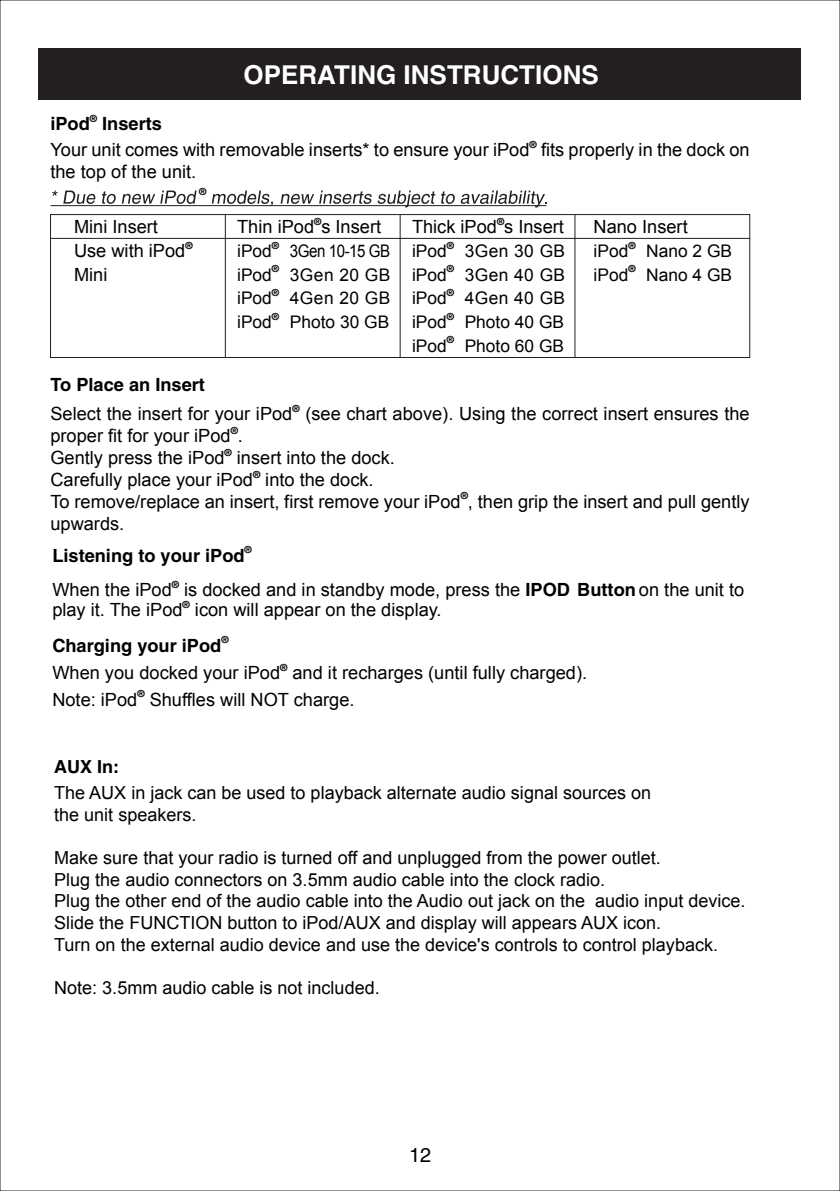
<style>
.page{position:relative;width:840px;height:1191px;background:#fff}
.page>*{position:absolute;margin:0;border:0;box-sizing:border-box;transform-origin:0 0}
.t1{font:700 26px "Helvetica";color:#fff}
.t2{font:20px "Helvetica";color:#000}
.t3{font:18.2px/21.8px "Arial";color:#000}
.t4{font:700 18.2px "Helvetica";color:#000}
.t5{font:18px/21.6px "Arial";color:#000}
.t6{font:700 18px "Helvetica";color:#000}
.t7{font:17.4px "Arial";color:#000}
.t8{font:17.4px "Arial";letter-spacing:-.03em;color:#000;scale:.87 1}
.t9{font:700 9.8px "Helvetica";color:#000}
.s1{font-family:"Helvetica";font-weight:700}
</style>
<div class="page">
<div style="left:39px;top:48px;width:761px;height:52px;background:#231f20"></div>
<svg style="left:52px;top:190px;width:44px;height:14px"></svg>
<svg style="left:102px;top:191px;width:14px;height:13px"></svg>
<svg style="left:122px;top:190px;width:74px;height:14px"></svg>
<svg style="left:212px;top:190px;width:61px;height:15px"></svg>
<svg style="left:280px;top:190px;width:266px;height:17px"></svg>
<hr style="left:50px;top:205px;width:496px;height:1px;background:#231f20">
<div style="left:50px;top:214px;width:699px;height:144px;border:1px solid #231f20"></div>
<hr style="left:225px;top:214px;width:1px;height:143px;background:#231f20">
<hr style="left:399px;top:214px;width:1px;height:143px;background:#231f20">
<hr style="left:574px;top:214px;width:1px;height:143px;background:#231f20">
<hr style="left:50px;top:238px;width:699px;height:1px;background:#231f20">
<h1 class="t1" style="left:243px;top:59px;width:356px">OPERATING INSTRUCTIONS</h1>
<p class="t4" style="left:50px;top:112px;width:41px">iPod</p>
<p class="t9" style="left:90px;top:112px;width:9px">®</p>
<p class="t4" style="left:102px;top:112px;width:61px">Inserts</p>
<p class="t3" style="left:50px;top:139px;width:480px">Your unit comes with removable inserts* to ensure your iPod</p>
<p class="t9" style="left:529px;top:138px;width:9px">®</p>
<p class="t3" style="left:540px;top:139px;width:210px">fits properly in the dock on</p>
<p class="t3" style="left:50px;top:161px;width:147px">the top of the unit.</p>
<p class="t9" style="left:199px;top:186px;width:9px">®</p>
<p class="t3" style="left:74px;top:215px;width:113px;line-height:23.6px">Mini Insert<br>Use with iPod</p>
<p class="t9" style="left:185px;top:239px;width:9px">®</p>
<p class="t3" style="left:74px;top:263px;width:35px">Mini</p>
<p class="t9" style="left:314px;top:216px;width:9px">®</p>
<p class="t3" style="left:237px;top:216px;width:145px">Thin iPod s Insert</p>
<p class="t9" style="left:497px;top:216px;width:9px">®</p>
<p class="t3" style="left:412px;top:216px;width:153px">Thick iPod s Insert</p>
<p class="t7" style="left:237px;top:241px;width:36px">iPod</p>
<p class="t9" style="left:272px;top:239px;width:9px">®</p>
<p class="t8" style="left:290px;top:241px;width:117px">3Gen 10-15 GB</p>
<p class="t7" style="left:237px;top:265px;width:36px">iPod</p>
<p class="t9" style="left:272px;top:263px;width:9px">®</p>
<p class="t7" style="left:290px;top:265px;width:102px">3Gen 20 GB</p>
<p class="t7" style="left:237px;top:288px;width:36px">iPod</p>
<p class="t9" style="left:272px;top:287px;width:9px">®</p>
<p class="t7" style="left:290px;top:288px;width:102px">4Gen 20 GB</p>
<p class="t7" style="left:237px;top:312px;width:36px">iPod</p>
<p class="t9" style="left:272px;top:310px;width:9px">®</p>
<p class="t7" style="left:290px;top:312px;width:101px">Photo 30 GB</p>
<p class="t7" style="left:412px;top:241px;width:36px">iPod</p>
<p class="t9" style="left:446px;top:239px;width:9px">®</p>
<p class="t7" style="left:464px;top:241px;width:102px">3Gen 30 GB</p>
<p class="t7" style="left:412px;top:265px;width:36px">iPod</p>
<p class="t9" style="left:446px;top:263px;width:9px">®</p>
<p class="t7" style="left:464px;top:265px;width:102px">3Gen 40 GB</p>
<p class="t7" style="left:412px;top:288px;width:36px">iPod</p>
<p class="t9" style="left:446px;top:287px;width:9px">®</p>
<p class="t7" style="left:464px;top:288px;width:102px">4Gen 40 GB</p>
<p class="t7" style="left:412px;top:312px;width:36px">iPod</p>
<p class="t9" style="left:446px;top:310px;width:9px">®</p>
<p class="t7" style="left:464px;top:312px;width:101px">Photo 40 GB</p>
<p class="t7" style="left:412px;top:336px;width:36px">iPod</p>
<p class="t9" style="left:446px;top:334px;width:9px">®</p>
<p class="t7" style="left:464px;top:336px;width:101px">Photo 60 GB</p>
<p class="t3" style="left:593px;top:216px;width:96px">Nano Insert</p>
<p class="t7" style="left:593px;top:241px;width:36px">iPod</p>
<p class="t9" style="left:628px;top:239px;width:9px">®</p>
<p class="t7" style="left:646px;top:241px;width:87px">Nano 2 GB</p>
<p class="t7" style="left:593px;top:265px;width:36px">iPod</p>
<p class="t9" style="left:628px;top:263px;width:9px">®</p>
<p class="t7" style="left:646px;top:265px;width:87px">Nano 4 GB</p>
<p class="t4" style="left:50px;top:374px;width:156px">To Place an Insert</p>
<p class="t3" style="left:50px;top:403px;width:243px">Select the insert for your iPod</p>
<p class="t9" style="left:292px;top:402px;width:9px">®</p>
<p class="t3" style="left:305px;top:403px;width:445px">(see chart above). Using the correct insert ensures the</p>
<p class="t3" style="left:50px;top:425px;width:194px">proper fit for your iPod .</p>
<p class="t9" style="left:230px;top:424px;width:9px">®</p>
<p class="t3" style="left:50px;top:447px;width:175px">Gently press the iPod</p>
<p class="t9" style="left:224px;top:446px;width:9px">®</p>
<p class="t3" style="left:50px;top:447px;width:346px;text-indent:186px">insert into the dock.<br>Carefully place your iPod</p>
<p class="t9" style="left:253px;top:468px;width:9px">®</p>
<p class="t3" style="left:50px;top:469px;width:700px;text-indent:215px">into the dock.<br>To remove/replace an insert, first remove your iPod , then grip the insert and pull gently</p>
<p class="t9" style="left:460px;top:490px;width:9px">®</p>
<p class="t3" style="left:50px;top:512px;width:75px">upwards.</p>
<p class="t4" style="left:52px;top:544px;width:194px">Listening to your iPod</p>
<p class="t9" style="left:244px;top:544px;width:9px">®</p>
<p class="t3" style="left:52px;top:579px;width:121px">When the iPod</p>
<p class="t9" style="left:172px;top:578px;width:9px">®</p>
<p class="t3" style="left:184px;top:579px;width:561px">is docked and in standby mode, press the <span class="s1">IPOD Button</span> on the unit to</p>
<p class="t3" style="left:52px;top:599px;width:132px">play it. The iPod</p>
<p class="t9" style="left:182px;top:598px;width:9px">®</p>
<p class="t3" style="left:195px;top:599px;width:248px">icon will appear on the display.</p>
<p class="t4" style="left:52px;top:634px;width:170px">Charging your iPod</p>
<p class="t9" style="left:221px;top:634px;width:9px">®</p>
<p class="t3" style="left:52px;top:662px;width:229px">When you docked your iPod</p>
<p class="t9" style="left:280px;top:661px;width:9px">®</p>
<p class="t3" style="left:292px;top:662px;width:296px">and it recharges (until fully charged).</p>
<p class="t3" style="left:52px;top:688px;width:86px">Note: iPod</p>
<p class="t9" style="left:137px;top:688px;width:9px">®</p>
<p class="t3" style="left:150px;top:688px;width:206px">Shuffles will NOT charge.</p>
<p class="t6" style="left:54px;top:755px;width:66px">AUX In:</p>
<p class="t5" style="left:54px;top:782px;width:598px">The AUX in jack can be used to playback alternate audio signal sources on the unit speakers.</p>
<p class="t5" style="left:54px;top:847px;width:692px">Make sure that your radio is turned off and unplugged from the power outlet.<br>Plug the audio connectors on 3.5mm audio cable into the clock radio.<br>Plug the other end of the audio cable into the Audio out jack on the audio input device.<br>Slide the FUNCTION button to iPod/AUX and display will appears AUX icon.<br>Turn on the external audio device and use the device's controls to control playback.</p>
<p class="t5" style="left:54px;top:976px;width:327px">Note: 3.5mm audio cable is not included.</p>
<p class="t2" style="left:409px;top:1142px;width:24px">12</p>
</div>
